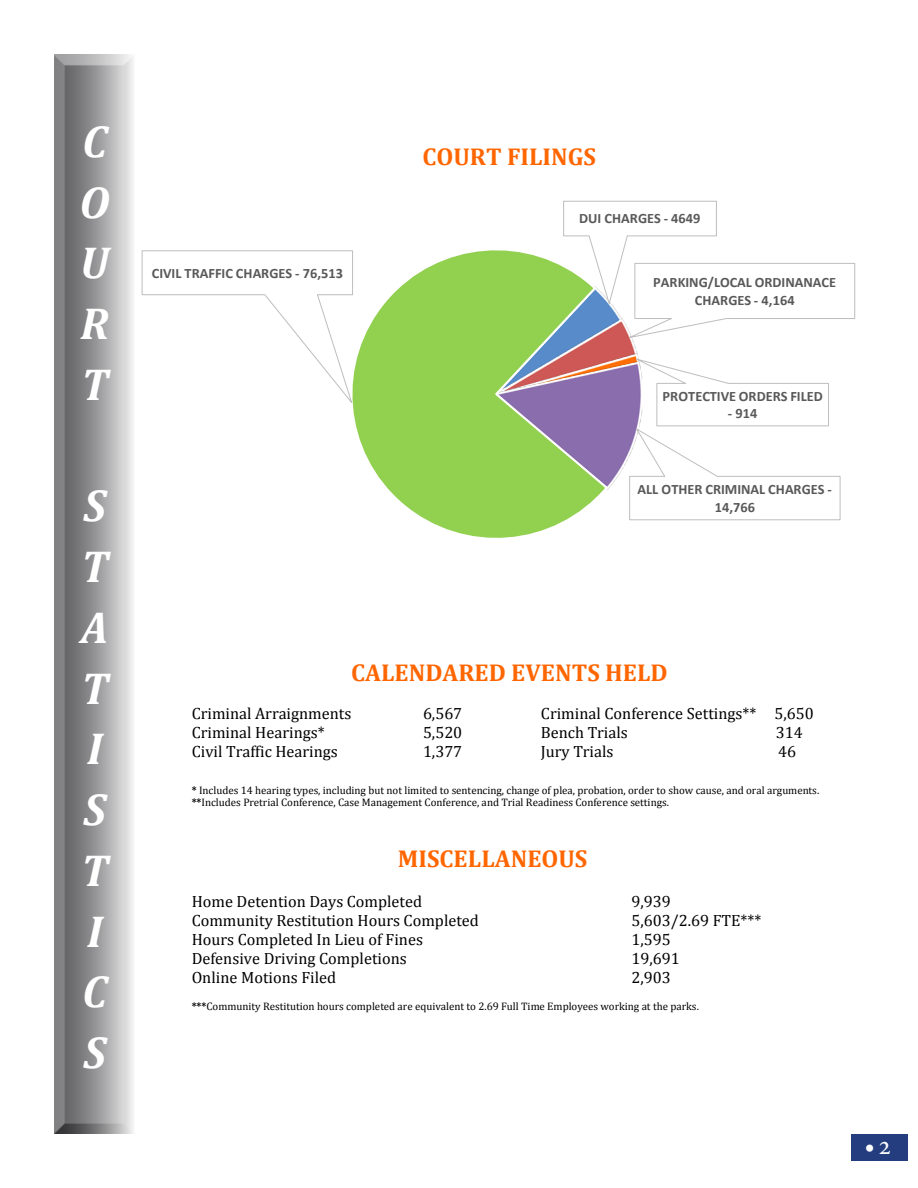
<style>
.page{position:relative;width:918px;height:1188px;background:#fff}
.page>*{position:absolute;margin:0;border:0;box-sizing:border-box;transform-origin:0 0}
.t1{font:italic 700 45px/60.8px "Cambria";color:#fff;text-align:justify}
.t2{font:27px "Minion Pro";color:#fcfcfc}
.t3{font:700 24.45px "Cambria";color:#f60}
.t4{font:16.35px "Cambria";color:#000}
.t5{font:700 14.4px/17.4px "Calibri";color:#595959;text-align:center}
.t6{font:10.95px/12.8px "Cambria";color:#000}
.s1{font-weight:700}
</style>
<div class="page">
<div style="left:42px;top:47px;width:105px;height:1088px;background:#231f20;opacity:.75"></div>
<div style="left:851px;top:1134px;width:57px;height:27px;background:#233d7e"></div>
<div style="left:136px;top:184px;width:726px;height:473px;background:#fff"></div>
<img style="left:610px;top:340px;width:27px;height:14px">
<img style="left:610px;top:354px;width:28px;height:8px">
<img style="left:610px;top:362px;width:17px;height:125px">
<svg style="left:353px;top:250px;width:257px;height:288px"></svg>
<svg style="left:563px;top:200px;width:293px;height:140px"></svg>
<svg style="left:627px;top:356px;width:214px;height:165px"></svg>
<svg style="left:141px;top:250px;width:213px;height:157px"></svg>
<h1 class="t1" style="left:79px;top:110px;width:32px">C O U R T</h1>
<h1 class="t1" style="left:81px;top:474px;width:29px;text-align:left">S<br>T<br>A<br>T<br>I<br>S<br>T<br>I<br>C<br>S</h1>
<p class="t5" style="left:152px;top:264px;width:193px">CIVIL TRAFFIC CHARGES - 76,513</p>
<p class="t3" style="left:423px;top:140px;width:175px">COURT FILINGS</p>
<p class="t5" style="left:579px;top:210px;width:123px">DUI CHARGES - 4649</p>
<p class="t5" style="left:653px;top:274px;width:184px">PARKING/LOCAL ORDINANACE<br>CHARGES - 4,164</p>
<p class="t5" style="left:663px;top:387px;width:162px">PROTECTIVE ORDERS FILED</p>
<p class="t5" style="left:728px;top:405px;width:31px">- 914</p>
<p class="t5" style="left:638px;top:481px;width:196px">ALL OTHER CRIMINAL CHARGES -<br>14,766</p>
<p class="t3" style="left:351px;top:655px;width:318px">CALENDARED EVENTS HELD</p>
<p class="t4" style="left:192px;top:704px;width:161px">Criminal Arraignments</p>
<p class="t4" style="left:423px;top:704px;width:41px">6,567</p>
<p class="t4" style="left:541px;top:704px;width:274px">Criminal Conference Settings** 5,650</p>
<p class="t4" style="left:192px;top:723px;width:135px">Criminal Hearings*</p>
<p class="t4" style="left:423px;top:723px;width:41px">5,520</p>
<p class="t4" style="left:541px;top:723px;width:88px">Bench Trials</p>
<p class="t4" style="left:776px;top:723px;width:28px">314</p>
<p class="t4" style="left:192px;top:742px;width:148px">Civil Traffic Hearings</p>
<p class="t4" style="left:423px;top:742px;width:41px">1,377</p>
<p class="t4" style="left:541px;top:742px;width:74px">Jury Trials</p>
<p class="t4" style="left:778px;top:742px;width:19px">46</p>
<p class="t6" style="left:192px;top:783px;width:629px"><span class="s1">*</span> Includes 14 hearing types, including but not limited to sentencing, change of plea, probation, order to show cause, and oral arguments. <span class="s1">**</span>Includes Pretrial Conference, Case Management Conference, and Trial Readiness Conference settings.</p>
<p class="t3" style="left:398px;top:841px;width:191px">MISCELLANEOUS</p>
<p class="t4" style="left:192px;top:892px;width:232px">Home Detention Days Completed</p>
<p class="t4" style="left:632px;top:892px;width:41px">9,939</p>
<p class="t4" style="left:192px;top:911px;width:289px">Community Restitution Hours Completed</p>
<p class="t4" style="left:632px;top:911px;width:132px">5,603/2.69 FTE***</p>
<p class="t4" style="left:192px;top:930px;width:233px">Hours Completed In Lieu of Fines</p>
<p class="t4" style="left:632px;top:930px;width:41px">1,595</p>
<p class="t4" style="left:192px;top:949px;width:217px">Defensive Driving Completions</p>
<p class="t4" style="left:632px;top:949px;width:50px">19,691</p>
<p class="t4" style="left:192px;top:968px;width:146px">Online Motions Filed</p>
<p class="t4" style="left:632px;top:968px;width:41px">2,903</p>
<p class="t6" style="left:192px;top:1000px;width:509px"><span class="s1">***</span>Community Restitution hours completed are equivalent to 2.69 Full Time Employees working at the parks.</p>
<p class="t2" style="left:865px;top:1127px;width:28px">•2</p>
</div>
